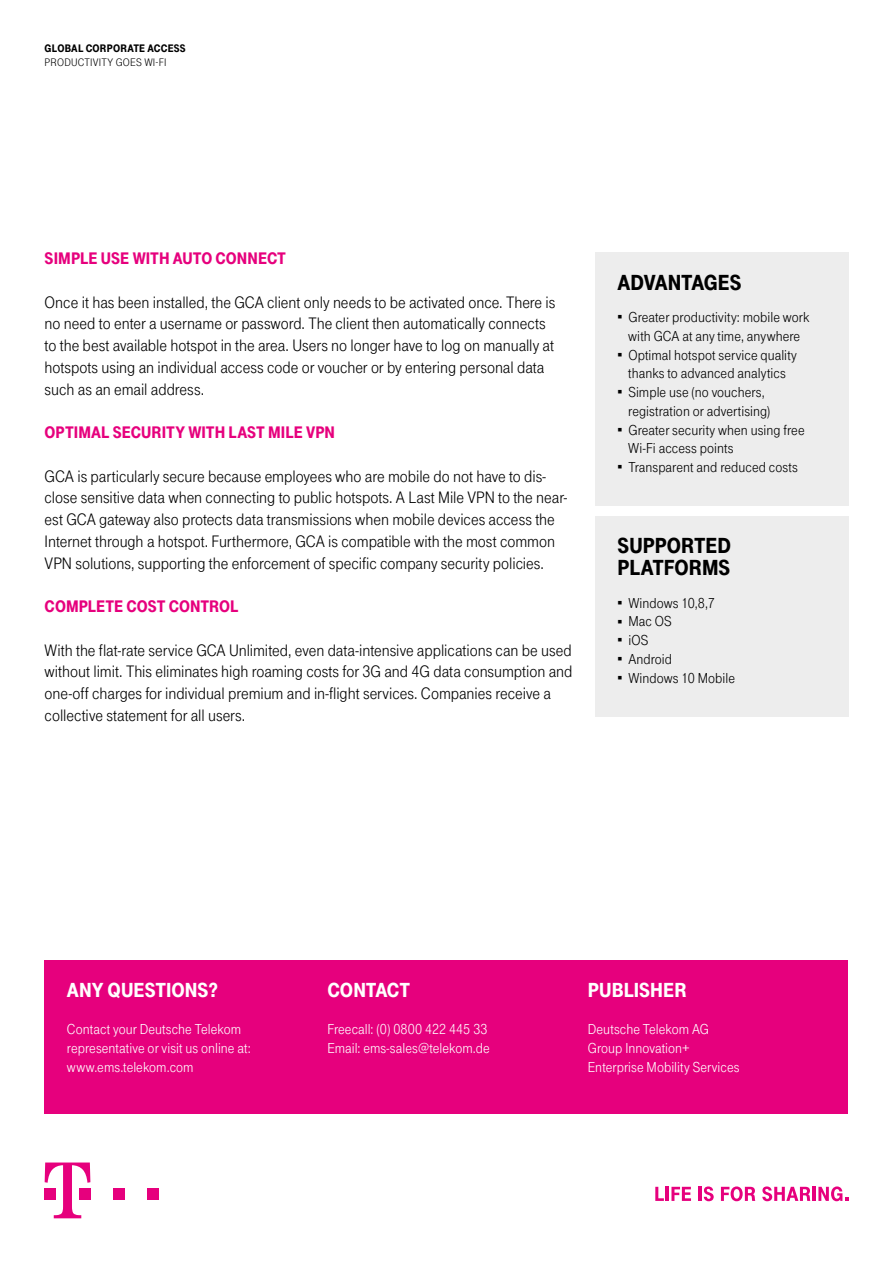
<style>
.page{position:relative;width:893px;height:1263px;background:#fff}
.page>*{position:absolute;margin:0;border:0;box-sizing:border-box;transform-origin:0 0}
.t1{font:900 22.5px/22.5px "Tele Grotesk Headline";letter-spacing:-.005em;color:#000}
.t2{font:900 21px "Tele Grotesk Headline";color:#fff}
.t3{font:17.25px/21.8px "Tele Grotesk Norm";color:#000}
.t4{font:900 17.25px "Tele Grotesk Headline";letter-spacing:.005em;color:#e6007d}
.t5{font:15px/18.8px "Tele Grotesk Norm";letter-spacing:.005em;color:#000;text-align:center}
.t6{font:15px/18.8px "Tele Grotesk Norm";letter-spacing:.005em;color:#fff}
.t7{font:900 11.25px "Tele Grotesk Headline";color:#000}
.t8{font:11.25px "Tele Grotesk Headline";color:#000}
</style>
<div class="page">
<div style="left:45px;top:960px;width:803px;height:153px;background:#e6007d"></div>
<svg style="left:655px;top:1187px;width:9px;height:14px"></svg>
<hr style="left:666px;top:1187px;width:3px;height:14px;background:#e6007d">
<svg style="left:671px;top:1187px;width:20px;height:14px"></svg>
<hr style="left:699px;top:1187px;width:3px;height:14px;background:#e6007d">
<svg style="left:704px;top:1186px;width:10px;height:15px"></svg>
<svg style="left:721px;top:1186px;width:34px;height:15px"></svg>
<svg style="left:762px;top:1186px;width:48px;height:15px"></svg>
<hr style="left:813px;top:1187px;width:3px;height:14px;background:#e6007d">
<svg style="left:818px;top:1186px;width:30px;height:15px"></svg>
<div style="left:113px;top:1188px;width:11px;height:11px;background:#e6007d"></div>
<div style="left:147px;top:1188px;width:11px;height:11px;background:#e6007d"></div>
<svg style="left:45px;top:1162px;width:45px;height:56px"></svg>
<div style="left:595px;top:252px;width:253px;height:254px;background:#ededed"></div>
<div style="left:595px;top:516px;width:253px;height:200px;background:#ededed"></div>
<p class="t7" style="left:45px;top:42px;width:15px">GLOBAL</p>
<p class="t7" style="left:86px;top:42px;width:15px">CORPORATE</p>
<p class="t7" style="left:147px;top:42px;width:14px">ACCESS</p>
<p class="t8" style="left:45px;top:56px;width:13px">PRODUCTIVITY</p>
<p class="t8" style="left:116px;top:56px;width:8px">GOES</p>
<p class="t8" style="left:144px;top:56px;width:19px">WI-FI</p>
<p class="t4" style="left:45px;top:249px;width:243px">SIMPLE USE WITH AUTO CONNECT</p>
<p class="t3" style="left:45px;top:291px;width:512px">Once it has been installed, the GCA client only needs to be activated once. There is no need to enter a username or password. The client then automatically connects to the best available hotspot in the area. Users no longer have to log on manually at hotspots using an individual access code or voucher or by entering personal data such as an email address.</p>
<p class="t4" style="left:45px;top:423px;width:292px">OPTIMAL SECURITY WITH LAST MILE VPN</p>
<p class="t3" style="left:45px;top:465px;width:524px">GCA is particularly secure because employees who are mobile do not have to dis&shy;close sensitive data when connecting to public hotspots. A Last Mile VPN to the near&shy;est GCA gateway also protects data transmissions when mobile devices access the Internet through a hotspot. Furthermore, GCA is compatible with the most common VPN solutions, supporting the enforcement of specific company security policies.</p>
<p class="t4" style="left:45px;top:597px;width:196px">COMPLETE COST CONTROL</p>
<p class="t3" style="left:45px;top:639px;width:529px">With the flat-rate service GCA Unlimited, even data-intensive applications can be used without limit. This eliminates high roaming costs for 3G and 4G data consumption and one-off charges for individual premium and in-flight services. Companies receive a collective statement for all users.</p>
<h1 class="t1" style="left:618px;top:271px;width:125px">ADVANTAGES</h1>
<p class="t5" style="left:618px;top:308px;width:193px">○ Greater productivity: mobile work with GCA at any time, anywhere</p>
<p class="t5" style="left:618px;top:345px;width:181px">○ Optimal hotspot service quality thanks to advanced analytics</p>
<p class="t5" style="left:628px;top:383px;width:144px;text-align:left;text-indent:-11px">○ Simple use (no vouchers, registration or advertising)</p>
<p class="t5" style="left:628px;top:420px;width:178px;text-align:left;text-indent:-11px">○ Greater security when using free<br>Wi-Fi access points</p>
<p class="t5" style="left:618px;top:458px;width:182px">○ Transparent and reduced costs</p>
<h1 class="t1" style="left:618px;top:534px;width:115px">SUPPORTED<br>PLATFORMS</h1>
<p class="t5" style="left:618px;top:594px;width:99px">○ Windows 10,8,7</p>
<p class="t5" style="left:618px;top:612px;width:56px">○ Mac OS</p>
<p class="t5" style="left:618px;top:631px;width:32px">○ iOS</p>
<p class="t5" style="left:618px;top:650px;width:56px">○ Android</p>
<p class="t5" style="left:618px;top:669px;width:119px">○ Windows 10 Mobile</p>
<p class="t2" style="left:67px;top:978px;width:153px">ANY QUESTIONS?</p>
<p class="t6" style="left:67px;top:1020px;width:185px">Contact your Deutsche Telekom representative or visit us online at: www.ems.telekom.com</p>
<p class="t2" style="left:327px;top:978px;width:84px">CONTACT</p>
<p class="t6" style="left:327px;top:1020px;width:164px">Freecall: (0) 0800 422 445 33<br>Email: ems-sales@telekom.de</p>
<p class="t2" style="left:588px;top:978px;width:100px">PUBLISHER</p>
<p class="t6" style="left:588px;top:1020px;width:153px">Deutsche Telekom AG<br>Group Innovation+<br>Enterprise Mobility Services</p>
</div>
